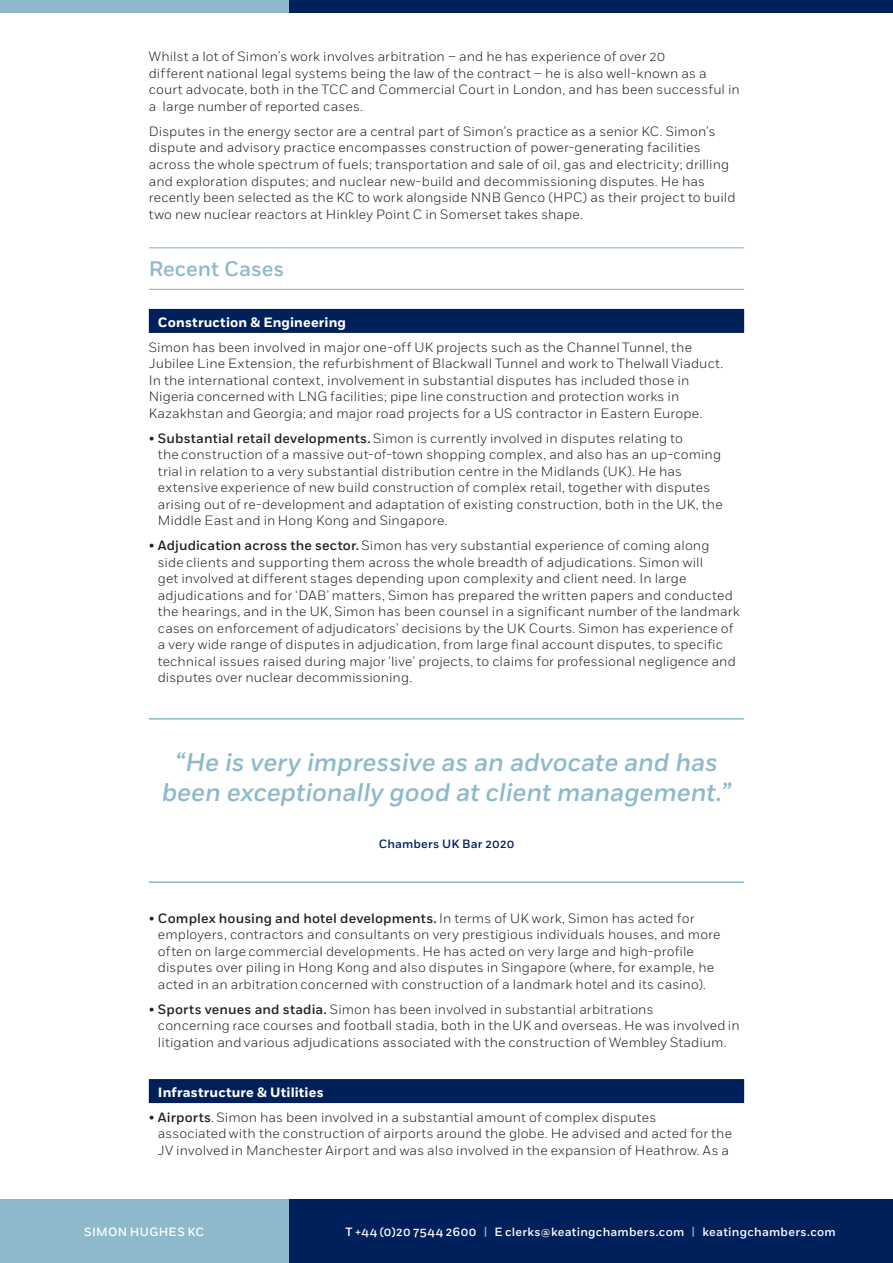
<style>
.page{position:relative;width:893px;height:1263px;background:#fff}
.page>*{position:absolute;margin:0;border:0;box-sizing:border-box;transform-origin:0 0}
.t1{font:italic 500 25.5px/30px "Fort";letter-spacing:-.005em;color:#8db9ca;text-align:center}
.t2{font:500 21px "Fort";color:#8db9ca}
.t3{font:300 13.5px/16.5px "Fort";letter-spacing:.01em;color:#231f20}
.t4{font:700 13.5px "Fort";letter-spacing:.01em;color:#fff}
.t5{font:500 12px "Fort";letter-spacing:.025em;color:#fff}
.t6{font:500 12px "Fort";letter-spacing:.02em;color:#00205b}
.s1{font-weight:500}
.s2{color:#8db9ca}
</style>
<div class="page">
<div style="left:288px;top:1199px;width:605px;height:64px;background:#00205b"></div>
<div style="left:0;top:1199px;width:288px;height:64px;background:#8db9ca"></div>
<div style="left:289px;top:0;width:604px;height:13px;background:#00205b"></div>
<div style="left:0;top:0;width:289px;height:13px;background:#8db9ca"></div>
<hr style="left:149px;top:247px;width:595px;height:1px;background:#8db9ca">
<hr style="left:149px;top:289px;width:595px;height:1px;background:#8db9ca">
<div style="left:149px;top:309px;width:595px;height:24px;background:#00205b"></div>
<hr style="left:149px;top:718px;width:595px;height:2px;background:#8db9ca">
<hr style="left:149px;top:881px;width:595px;height:2px;background:#8db9ca">
<div style="left:149px;top:1079px;width:595px;height:24px;background:#00205b"></div>
<p class="t3" style="left:149px;top:49px;width:593px">Whilst a lot of Simon’s work involves arbitration – and he has experience of over 20<br>different national legal systems being the law of the contract – he is also well-known as a court advocate, both in the TCC and Commercial Court in London, and has been successful in a large number of reported cases.</p>
<p class="t3" style="left:149px;top:123px;width:588px">Disputes in the energy sector are a central part of Simon’s practice as a senior KC. Simon’s dispute and advisory practice encompasses construction of power-generating facilities across the whole spectrum of fuels; transportation and sale of oil, gas and electricity; drilling and exploration disputes; and nuclear new-build and decommissioning disputes. He has recently been selected as the KC to work alongside NNB Genco (HPC) as their project to build two new nuclear reactors at Hinkley Point C in Somerset takes shape.</p>
<p class="t2" style="left:149px;top:256px;width:137px">Recent Cases</p>
<p class="t4" style="left:158px;top:314px;width:190px">Construction &amp; Engineering</p>
<p class="t3" style="left:149px;top:339px;width:576px">Simon has been involved in major one-off UK projects such as the Channel Tunnel, the Jubilee Line Extension, the refurbishment of Blackwall Tunnel and work to Thelwall Viaduct.<br>In the international context, involvement in substantial disputes has included those in Nigeria concerned with LNG facilities; pipe line construction and protection works in Kazakhstan and Georgia; and major road projects for a US contractor in Eastern Europe.</p>
<p class="t3" style="left:158px;top:430px;width:566px;text-indent:-9px">• <span class="s1">Substantial retail developments.</span> Simon is currently involved in disputes relating to<br>the construction of a massive out-of-town shopping complex, and also has an up-coming trial in relation to a very substantial distribution centre in the Midlands (UK). He has extensive experience of new build construction of complex retail, together with disputes arising out of re-development and adaptation of existing construction, both in the UK, the Middle East and in Hong Kong and Singapore.</p>
<p class="t3" style="left:158px;top:537px;width:583px;text-indent:-9px">• <span class="s1">Adjudication across the sector.</span> Simon has very substantial experience of coming along<br>side clients and supporting them across the whole breadth of adjudications. Simon will<br>get involved at different stages depending upon complexity and client need. In large adjudications and for ‘DAB’ matters, Simon has prepared the written papers and conducted the hearings, and in the UK, Simon has been counsel in a significant number of the landmark cases on enforcement of adjudicators’ decisions by the UK Courts. Simon has experience of a very wide range of disputes in adjudication, from large final account disputes, to specific technical issues raised during major ‘live’ projects, to claims for professional negligence and disputes over nuclear decommissioning.</p>
<p class="t1" style="left:162px;top:747px;width:571px">“He is very impressive as an advocate and has been exceptionally good at client management.”</p>
<p class="t6" style="left:379px;top:836px;width:137px">Chambers UK Bar 2020</p>
<p class="t3" style="left:158px;top:910px;width:564px;text-indent:-9px">• <span class="s1">Complex housing and hotel developments.</span> In terms of UK work, Simon has acted for employers, contractors and consultants on very prestigious individuals houses, and more often on large commercial developments. He has acted on very large and high-profile disputes over piling in Hong Kong and also disputes in Singapore (where, for example, he acted in an arbitration concerned with construction of a landmark hotel and its casino).</p>
<p class="t3" style="left:158px;top:1001px;width:583px;text-indent:-9px">• <span class="s1">Sports venues and stadia.</span> Simon has been involved in substantial arbitrations<br>concerning race courses and football stadia, both in the UK and overseas. He was involved in litigation and various adjudications associated with the construction of Wembley Stadium.</p>
<p class="t4" style="left:158px;top:1084px;width:167px">Infrastructure &amp; Utilities</p>
<p class="t3" style="left:158px;top:1109px;width:576px;text-indent:-9px">• <span class="s1">Airports</span>. Simon has been involved in a substantial amount of complex disputes<br>associated with the construction of airports around the globe. He advised and acted for the<br>JV involved in Manchester Airport and was also involved in the expansion of Heathrow. As a</p>
<p class="t5" style="left:84px;top:1224px;width:121px">SIMON HUGHES KC</p>
<p class="t5" style="left:345px;top:1224px;width:492px">T +44 (0)20 7544 2600 <span class="s2">|</span> E clerks@keatingchambers.com <span class="s2">|</span> keatingchambers.com</p>
</div>
